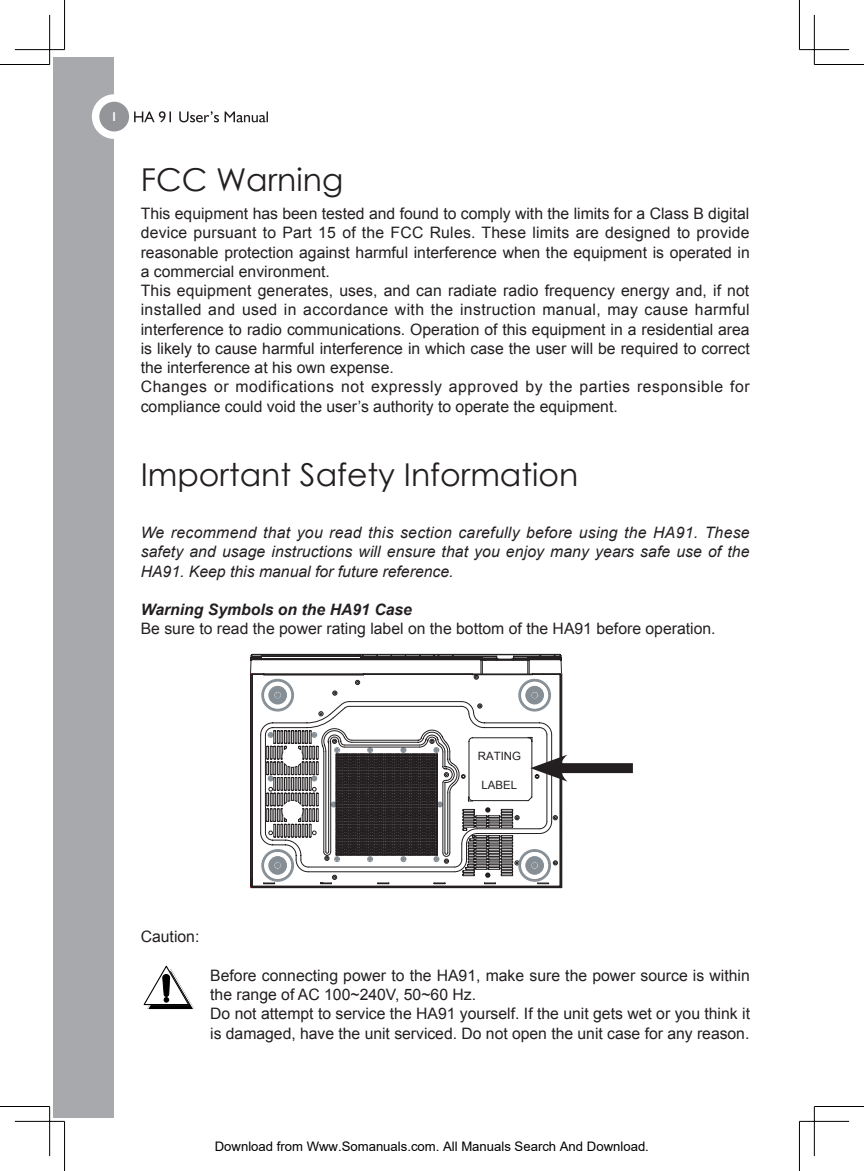
<style>
.page{position:relative;width:864px;height:1171px;background:#fff}
.page>*{position:absolute;margin:0;border:0;box-sizing:border-box;transform-origin:0 0}
.t1{font:31.5px "Century Gothic";color:#231f20}
.t2{font:15.75px/19.2px "Arial";color:#231f20}
.t3{font:italic 15.75px/19.2px "Arial";color:#231f20;text-align:justify}
.t4{font:italic 700 15.75px "Arial";color:#231f20}
.t5{font:13.12px "Arial";color:#000}
.t6{font:700 12.25px "Century Gothic";color:#fff}
.t7{font:11.38px "Arial";color:#231f20}
</style>
<div class="page">
<div style="left:53px;top:57px;width:61px;height:1060px;background:#a8a9ad"></div>
<div style="left:92px;top:94px;width:44px;height:45px;background:#fff;border-radius:50%"></div>
<div style="left:99px;top:102px;width:30px;height:29px;background:#939598;border-radius:50%"></div>
<svg style="left:134px;top:111px;width:134px;height:11px"></svg>
<svg style="left:143px;top:966px;width:50px;height:43px"></svg>
<div style="left:551px;top:763px;width:81px;height:10px;background:#231f20"></div>
<svg style="left:250px;top:654px;width:317px;height:234px"></svg>
<hr style="left:0;top:64px;width:50px;height:1px;background:#000">
<hr style="left:814px;top:64px;width:49px;height:1px;background:#000">
<hr style="left:0;top:1106px;width:50px;height:1px;background:#000">
<hr style="left:814px;top:1106px;width:49px;height:1px;background:#000">
<hr style="left:64px;top:0;width:1px;height:50px;background:#000">
<hr style="left:64px;top:1121px;width:1px;height:50px;background:#000">
<hr style="left:798px;top:0;width:1px;height:50px;background:#000">
<hr style="left:798px;top:1121px;width:1px;height:50px;background:#000">
<hr style="left:15px;top:49px;width:49px;height:1px;background:#000">
<hr style="left:799px;top:49px;width:49px;height:1px;background:#000">
<hr style="left:15px;top:1121px;width:49px;height:1px;background:#000">
<hr style="left:799px;top:1121px;width:49px;height:1px;background:#000">
<hr style="left:49px;top:15px;width:1px;height:49px;background:#000">
<hr style="left:49px;top:1106px;width:1px;height:50px;background:#000">
<hr style="left:813px;top:15px;width:1px;height:49px;background:#000">
<hr style="left:813px;top:1106px;width:1px;height:50px;background:#000">
<p class="t6" style="left:112px;top:107px;width:5px">I</p>
<h1 class="t1" style="left:141px;top:157px;width:204px">FCC Warning</h1>
<p class="t2" style="left:141px;top:204px;width:610px">This equipment has been tested and found to comply with the limits for a Class B digital device pursuant to Part 15 of the FCC Rules. These limits are designed to provide reasonable protection against harmful interference when the equipment is operated in a commercial environment.<br>This equipment generates, uses, and can radiate radio frequency energy and, if not installed and used in accordance with the instruction manual, may cause harmful interference to radio communications. Operation of this equipment in a residential area is likely to cause harmful interference in which case the user will be required to correct the interference at his own expense.<br>Changes or modifications not expressly approved by the parties responsible for compliance could void the user’s authority to operate the equipment.</p>
<h1 class="t1" style="left:141px;top:453px;width:439px">Important Safety Information</h1>
<p class="t3" style="left:141px;top:523px;width:610px">We recommend that you read this section carefully before using the HA91. These safety and usage instructions will ensure that you enjoy many years safe use of the HA91. Keep this manual for future reference.</p>
<p class="t4" style="left:141px;top:599px;width:273px">Warning Symbols on the HA91 Case</p>
<p class="t2" style="left:141px;top:619px;width:576px">Be sure to read the power rating label on the bottom of the HA91 before operation.</p>
<p class="t7" style="left:477px;top:749px;width:45px">RATING</p>
<p class="t7" style="left:481px;top:778px;width:37px">LABEL</p>
<p class="t2" style="left:141px;top:927px;width:60px">Caution:</p>
<p class="t2" style="left:210px;top:966px;width:541px">Before connecting power to the HA91, make sure the power source is within the range of AC 100~240V, 50~60 Hz.<br>Do not attempt to service the HA91 yourself. If the unit gets wet or you think it is damaged, have the unit serviced. Do not open the unit case for any reason.</p>
<p class="t5" style="left:215px;top:1139px;width:435px">Download from Www.Somanuals.com. All Manuals Search And Download.</p>
</div>
